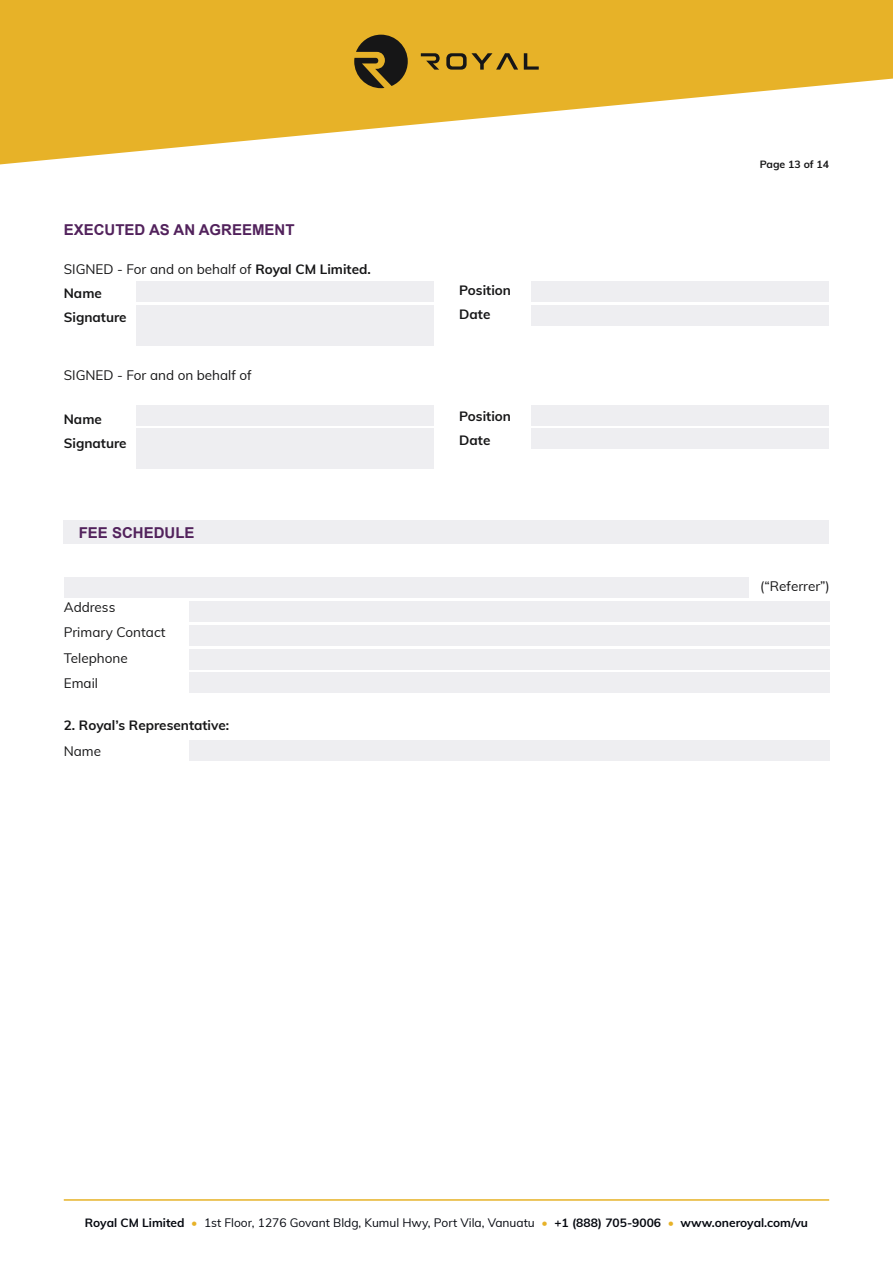
<style>
.page{position:relative;width:893px;height:1263px;background:#fff}
.page>*{position:absolute;margin:0;border:0;box-sizing:border-box;transform-origin:0 0}
.t1{font:700 15px "Arial";color:#52225c}
.t2{font:700 13.5px/24px "Muli";color:#161617}
.t3{font:13.5px/25.5px "Muli";color:#161617}
.t4{font:12px "Muli";color:#05080f}
.t5{font:700 10.5px "Muli";color:#161617}
.s1{font-weight:400}
.s2{font-style:inherit}
.s3{font-weight:700}
.s4{font-weight:700;color:#e7b228}
</style>
<div class="page">
<svg style="left:0;top:0;width:893px;height:165px;fill:#e7b228"></svg>
<svg style="left:421px;top:53px;width:19px;height:17px"></svg>
<svg style="left:524px;top:53px;width:15px;height:17px"></svg>
<svg style="left:446px;top:53px;width:72px;height:17px"></svg>
<svg style="left:354px;top:35px;width:54px;height:53px;background:#64501d"></svg>
<hr style="left:64px;top:1199px;width:765px;height:2px;background:#e7b228">
<div style="left:136px;top:282px;width:298px;height:20px;background:#eeeef1"></div>
<div style="left:531px;top:282px;width:298px;height:20px;background:#eeeef1"></div>
<div style="left:531px;top:305px;width:298px;height:20px;background:#eeeef1"></div>
<div style="left:531px;top:405px;width:298px;height:20px;background:#eeeef1"></div>
<div style="left:531px;top:428px;width:298px;height:21px;background:#eeeef1"></div>
<div style="left:136px;top:405px;width:298px;height:20px;background:#eeeef1"></div>
<div style="left:136px;top:305px;width:298px;height:40px;background:#eeeef1"></div>
<div style="left:136px;top:428px;width:298px;height:41px;background:#eeeef1"></div>
<div style="left:64px;top:520px;width:765px;height:24px;background:#eeeef1"></div>
<div style="left:189px;top:602px;width:640px;height:20px;background:#eeeef1"></div>
<div style="left:64px;top:577px;width:684px;height:20px;background:#eeeef1"></div>
<div style="left:189px;top:649px;width:640px;height:20px;background:#eeeef1"></div>
<div style="left:189px;top:625px;width:640px;height:21px;background:#eeeef1"></div>
<div style="left:189px;top:673px;width:640px;height:20px;background:#eeeef1"></div>
<div style="left:189px;top:741px;width:640px;height:20px;background:#eeeef1"></div>
<p class="t1" style="left:64px;top:220px;width:232px">EXECUTED AS AN AGREEMENT</p>
<p class="t2" style="left:64px;top:256px;width:309px"><span class="s1">SIGNED - For and on behalf of</span> Royal CM Limited.<br>Name<br>Signature</p>
<p class="t3" style="left:64px;top:362px;width:190px">SIGNED - For and on behalf of</p>
<p class="t2" style="left:64px;top:406px;width:64px">Name<br>Signature</p>
<p class="t1" style="left:79px;top:523px;width:117px">FEE SCHEDULE</p>
<p class="t3" style="left:64px;top:594px;width:103px">Address<br>Primary Contact<br>Telephone<br>Email</p>
<p class="t2" style="left:64px;top:712px;width:167px">2. Royal’s Representative:</p>
<p class="t3" style="left:64px;top:737px;width:39px">Name</p>
<p class="t2" style="left:459px;top:278px;width:53px">Position<br>Date</p>
<p class="t2" style="left:459px;top:403px;width:53px">Position<br>Date</p>
<p class="t5" style="left:760px;top:156px;width:71px">Page 13 of 14</p>
<p class="t3" style="left:760px;top:573px;width:71px">(“Referr<span class="s2">er</span>”)</p>
<p class="t4" style="left:85px;top:1213px;width:725px"><span class="s3">Royal CM Limited</span> <span class="s4">•</span> 1st Floor, 1276 Govant Bldg, Kumul Hwy, Port Vila, Vanuatu <span class="s4">•</span> <span class="s3">+1 (888) 705-9006</span> <span class="s4">•</span> <span class="s3">www.oneroyal.com/vu</span></p>
</div>
